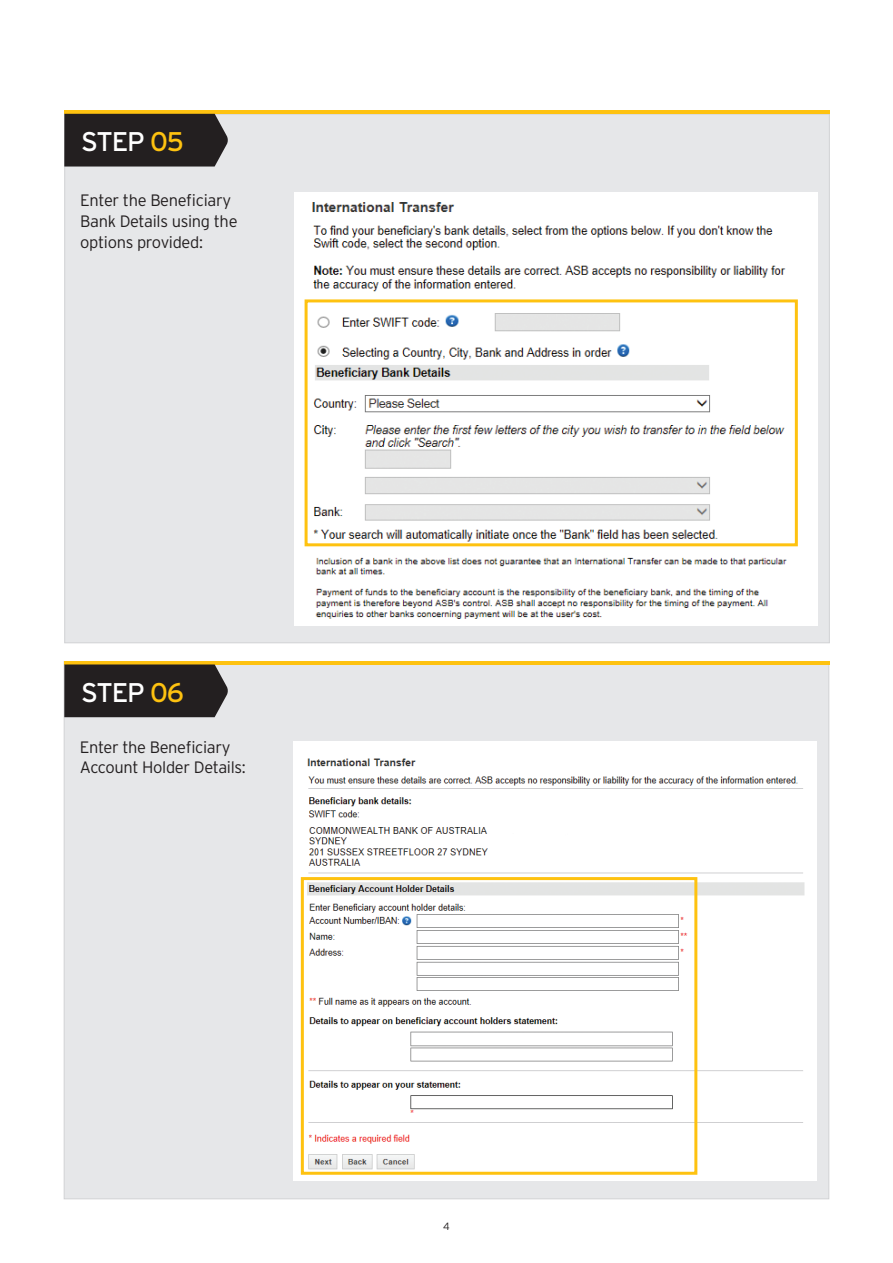
<style>
.page{position:relative;width:893px;height:1263px;background:#fff}
.page>*{position:absolute;margin:0;border:0;box-sizing:border-box;transform-origin:0 0}
.t1{font:27px "Interstate";letter-spacing:-.04em;color:#fff}
.t2{font:300 16.5px/21px "Interstate";letter-spacing:-.02em;color:#231f20}
.t3{font:300 10.5px "Interstate";color:#231f20}
.s1{color:#fec210}
</style>
<div class="page">
<div style="left:64px;top:661px;width:765px;height:538px;background:#e6e7e9;border:1px solid #d1d2d4"></div>
<div style="left:294px;top:741px;width:523px;height:439px;background:#fff"></div>
<img style="left:300px;top:758px;width:505px;height:417px">
<div style="left:301px;top:877px;width:396px;height:298px;border:3px solid #fec210"></div>
<div style="left:64px;top:114px;width:766px;height:529px;background:#e6e7e9;border:1px solid #d1d2d4"></div>
<img style="left:294px;top:193px;width:523px;height:432px">
<div style="left:305px;top:299px;width:493px;height:247px;border:3px solid #fec210"></div>
<hr style="left:64px;top:111px;width:766px;height:3px;background:#fec210">
<div style="left:64px;top:114px;width:164px;height:53px;background:#231f20"></div>
<hr style="left:64px;top:661px;width:766px;height:3px;background:#fec210">
<div style="left:64px;top:664px;width:164px;height:53px;background:#231f20"></div>
<h1 class="t1" style="left:81px;top:126px;width:104px">STEP <span class="s1">05</span></h1>
<p class="t2" style="left:80px;top:189px;width:159px">Enter the Beneficiary<br>Bank Details using the options provided:</p>
<h1 class="t1" style="left:81px;top:677px;width:104px">STEP <span class="s1">06</span></h1>
<p class="t2" style="left:80px;top:738px;width:168px;line-height:19.5px">Enter the Beneficiary<br>Account Holder Details:</p>
<p class="t3" style="left:443px;top:1220px;width:8px">4</p>
</div>
